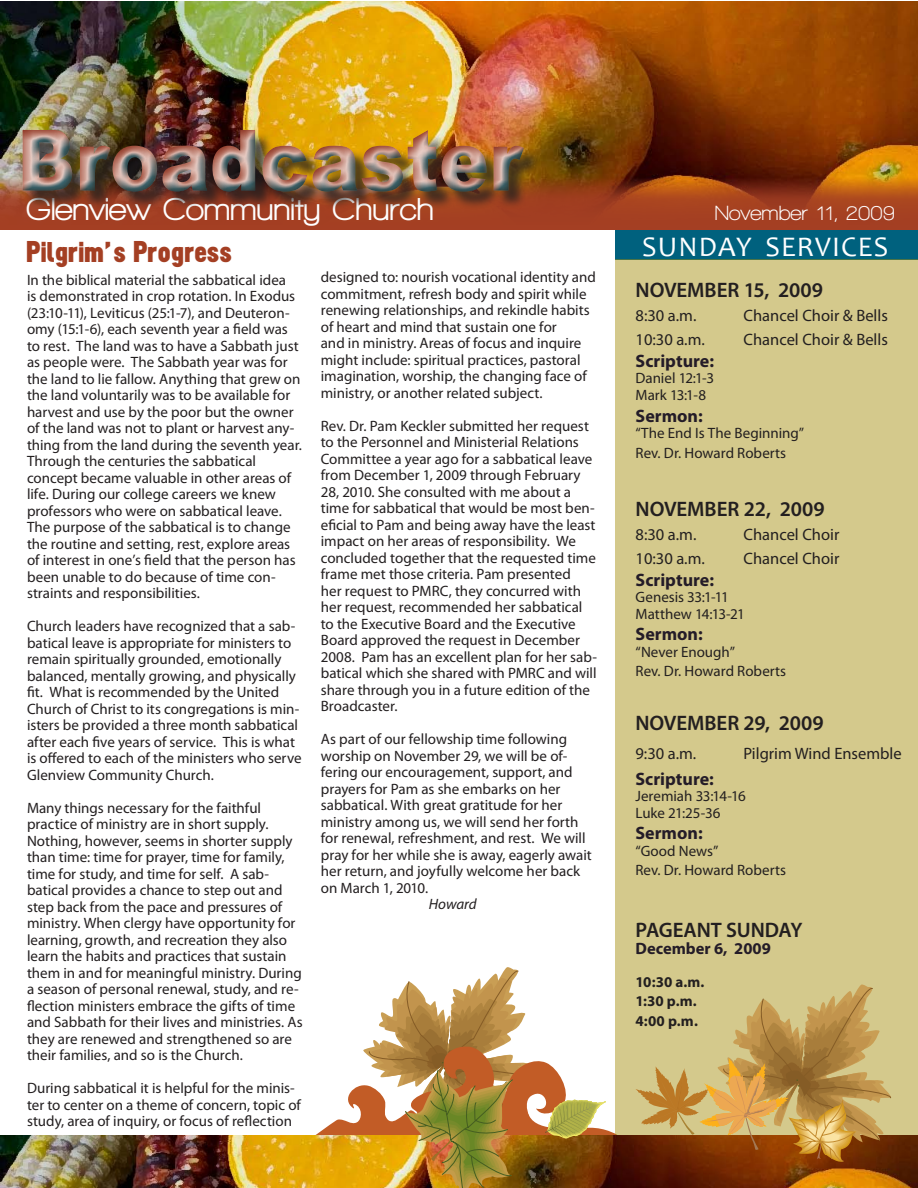
<style>
.page{position:relative;width:918px;height:1188px;background:#fff}
.page>*{position:absolute;margin:0;border:0;box-sizing:border-box;transform-origin:0 0}
.t1{font:800 32.4px "Walkway";color:#fff}
.t2{font:28.5px "Candara";letter-spacing:.04em;color:#fff}
.t3{font:900 28.2px "Dinova";color:#a43f23;scale:.8 1}
.t4{font:600 21px "Myriad Pro";letter-spacing:-.005em;color:#231f20}
.t5{font:700 21px "Walkway";color:#fff}
.t6{font:700 18px "Myriad Pro";color:#241c28}
.t7{font:16.5px "Myriad Pro";color:#231f20}
.t8{font:700 16.5px "Myriad Pro";color:#241c28}
.t9{font:15px/16.5px "Myriad Pro";color:#231f20}
.t10{font:700 15px/19.5px "Myriad Pro";letter-spacing:-.005em;color:#231f20}
.t11{font:italic 15px "Myriad Pro";letter-spacing:-.005em;color:#231f20}
</style>
<div class="page">
<img style="left:0;top:1px;width:918px;height:176px">
<div style="left:615px;top:226px;width:303px;height:34px;background:#00617e"></div>
<div style="left:615px;top:260px;width:303px;height:894px;background:#d4c98c"></div>
<svg style="left:0;top:177px;width:918px;height:53px;background:#a2421e"></svg>
<div style="left:25px;top:132px;width:517px;height:78px;background:#231f20;opacity:.75"></div>
<div style="left:12px;top:121px;width:514px;height:71px;background:#a43f23;opacity:.75"></div>
<div style="left:16px;top:123px;width:510px;height:69px;background:#00617e;opacity:.75"></div>
<img style="left:0;top:1136px;width:918px;height:52px">
<svg style="left:313px;top:967px;width:310px;height:221px"></svg>
<svg style="left:635px;top:984px;width:259px;height:181px"></svg>
<h1 class="t1" style="left:27px;top:192px;width:409px">Glenview Community Church</h1>
<h3 class="t5" style="left:715px;top:201px;width:182px">November 11, 2009</h3>
<h3 class="t3" style="left:27px;top:234px;width:258px">Pilgrim’s Progress</h3>
<h2 class="t2" style="left:642px;top:229px;width:245px">SUNDAY SERVICES</h2>
<p class="t9" style="left:27px;top:271px;width:277px">In the biblical material the sabbatical idea<br>is demonstrated in crop rotation. In Exodus (23:10-11), Leviticus (25:1-7), and Deuteron&shy;omy (15:1-6), each seventh year a field was to rest. The land was to have a Sabbath just as people were. The Sabbath year was for the land to lie fallow. Anything that grew on the land voluntarily was to be available for harvest and use by the poor but the owner of the land was not to plant or harvest any&shy;thing from the land during the seventh year.<br>Through the centuries the sabbatical concept became valuable in other areas of life. During our college careers we knew professors who were on sabbatical leave.<br>The purpose of the sabbatical is to change the routine and setting, rest, explore areas of interest in one’s field that the person has been unable to do because of time con&shy;straints and responsibilities.</p>
<p class="t9" style="left:27px;top:617px;width:276px">Church leaders have recognized that a sab&shy;batical leave is appropriate for ministers to remain spiritually grounded, emotionally balanced, mentally growing, and physically fit. What is recommended by the United Church of Christ to its congregations is min&shy;isters be provided a three month sabbatical after each five years of service. This is what is offered to each of the ministers who serve Glenview Community Church.</p>
<p class="t9" style="left:27px;top:799px;width:277px">Many things necessary for the faithful practice of ministry are in short supply.<br>Nothing, however, seems in shorter supply than time: time for prayer, time for family, time for study, and time for self. A sab&shy;batical provides a chance to step out and step back from the pace and pressures of ministry. When clergy have opportunity for learning, growth, and recreation they also learn the habits and practices that sustain them in and for meaningful ministry. During a season of personal renewal, study, and re&shy;flection ministers embrace the gifts of time and Sabbath for their lives and ministries. As they are renewed and strengthened so are their families, and so is the Church.</p>
<p class="t9" style="left:27px;top:1079px;width:275px">During sabbatical it is helpful for the minis&shy;ter to center on a theme of concern, topic of study, area of inquiry, or focus of reflection</p>
<p class="t9" style="left:321px;top:269px;width:277px">designed to: nourish vocational identity and commitment, refresh body and spirit while renewing relationships, and rekindle habits of heart and mind that sustain one for<br>and in ministry. Areas of focus and inquire might include: spiritual practices, pastoral imagination, worship, the changing face of ministry, or another related subject.</p>
<p class="t9" style="left:321px;top:417px;width:278px">Rev. Dr. Pam Keckler submitted her request to the Personnel and Ministerial Relations Committee a year ago for a sabbatical leave from December 1, 2009 through February 28, 2010. She consulted with me about a time for sabbatical that would be most ben&shy;eficial to Pam and being away have the least impact on her areas of responsibility. We concluded together that the requested time frame met those criteria. Pam presented<br>her request to PMRC, they concurred with her request, recommended her sabbatical to the Executive Board and the Executive Board approved the request in December 2008. Pam has an excellent plan for her sab&shy;batical which she shared with PMRC and will share through you in a future edition of the Broadcaster.</p>
<p class="t9" style="left:321px;top:731px;width:273px">As part of our fellowship time following worship on November 29, we will be of&shy;fering our encouragement, support, and prayers for Pam as she embarks on her sabbatical. With great gratitude for her ministry among us, we will send her forth for renewal, refreshment, and rest. We will pray for her while she is away, eagerly await her return, and joyfully welcome her back on March 1, 2010.</p>
<p class="t11" style="left:429px;top:895px;width:49px">Howard</p>
<h3 class="t4" style="left:636px;top:276px;width:189px">NOVEMBER 15, 2009</h3>
<p class="t7" style="left:636px;top:305px;width:62px">8:30 a.m.</p>
<p class="t7" style="left:744px;top:305px;width:146px">Chancel Choir &amp; Bells</p>
<p class="t7" style="left:636px;top:330px;width:71px">10:30 a.m.</p>
<p class="t7" style="left:744px;top:330px;width:146px">Chancel Choir &amp; Bells</p>
<p class="t6" style="left:636px;top:349px;width:80px">Scripture:</p>
<p class="t9" style="left:636px;top:370px;width:80px">Daniel 12:1-3<br>Mark 13:1-8</p>
<p class="t6" style="left:636px;top:404px;width:69px">Sermon:</p>
<p class="t9" style="left:636px;top:423px;width:170px;line-height:19.5px">“The End Is The Beginning”<br>Rev. Dr. Howard Roberts</p>
<h3 class="t4" style="left:636px;top:495px;width:191px">NOVEMBER 22, 2009</h3>
<p class="t7" style="left:636px;top:524px;width:62px">8:30 a.m.</p>
<p class="t7" style="left:744px;top:524px;width:97px">Chancel Choir</p>
<p class="t7" style="left:636px;top:548px;width:71px">10:30 a.m.</p>
<p class="t7" style="left:744px;top:548px;width:97px">Chancel Choir</p>
<p class="t6" style="left:636px;top:568px;width:80px">Scripture:</p>
<p class="t9" style="left:636px;top:589px;width:111px">Genesis 33:1-11<br>Matthew 14:13-21</p>
<p class="t6" style="left:636px;top:623px;width:69px">Sermon:</p>
<p class="t9" style="left:636px;top:642px;width:152px;line-height:19.5px">“Never Enough”<br>Rev. Dr. Howard Roberts</p>
<h3 class="t4" style="left:635px;top:710px;width:190px">NOVEMBER 29, 2009</h3>
<p class="t7" style="left:635px;top:743px;width:62px">9:30 a.m.</p>
<p class="t7" style="left:743px;top:743px;width:160px">Pilgrim Wind Ensemble</p>
<p class="t6" style="left:635px;top:767px;width:80px">Scripture:</p>
<p class="t9" style="left:635px;top:788px;width:112px">Jeremiah 33:14-16<br>Luke 21:25-36</p>
<p class="t6" style="left:635px;top:822px;width:69px">Sermon:</p>
<p class="t9" style="left:635px;top:841px;width:152px;line-height:19.5px">“Good News”<br>Rev. Dr. Howard Roberts</p>
<h3 class="t4" style="left:636px;top:917px;width:168px">PAGEANT SUNDAY</h3>
<p class="t8" style="left:636px;top:938px;width:137px">December 6, 2009</p>
<p class="t10" style="left:636px;top:972px;width:70px">10:30 a.m.<br>1:30 p.m.<br>4:00 p.m.</p>
</div>
